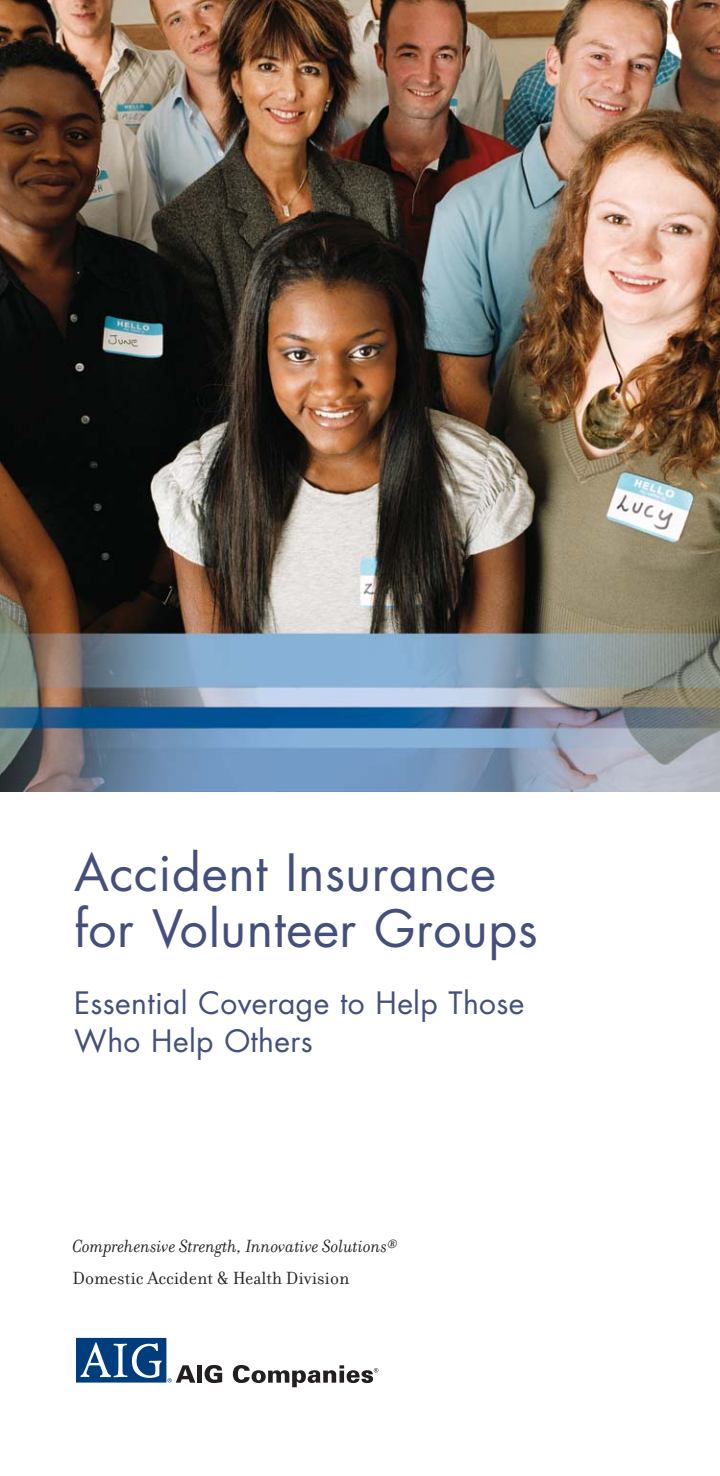
<style>
.page{position:relative;width:720px;height:1476px;background:#fff}
.page>*{position:absolute;margin:0;border:0;box-sizing:border-box;transform-origin:0 0}
.t1{font:50px/56px "Futura Std";letter-spacing:.01em;color:#444f7b}
.t2{font:30px/38px "Futura Std";letter-spacing:.01em;color:#444f7b}
.t3{font:italic 19px "Filosofia OT";color:#231f20}
.t4{font:19px "Filosofia OT";color:#231f20}
</style>
<div class="page">
<img style="left:0;top:0;width:720px;height:792px">
<svg style="left:76px;top:1337px;width:303px;height:51px"></svg>
<div style="left:197px;top:1365px;width:5px;height:18px;background:#231f20"></div>
<h1 class="t1" style="left:74px;top:848px;width:465px">Accident Insurance for Volunteer Groups</h1>
<h2 class="t2" style="left:74px;top:986px;width:452px">Essential Coverage to Help Those<br>Who Help Others</h2>
<p class="t3" style="left:73px;top:1240px;width:326px">Comprehensive Strength, Innovative Solutions®</p>
<p class="t4" style="left:73px;top:1272px;width:278px">Domestic Accident &amp; Health Division</p>
</div>
